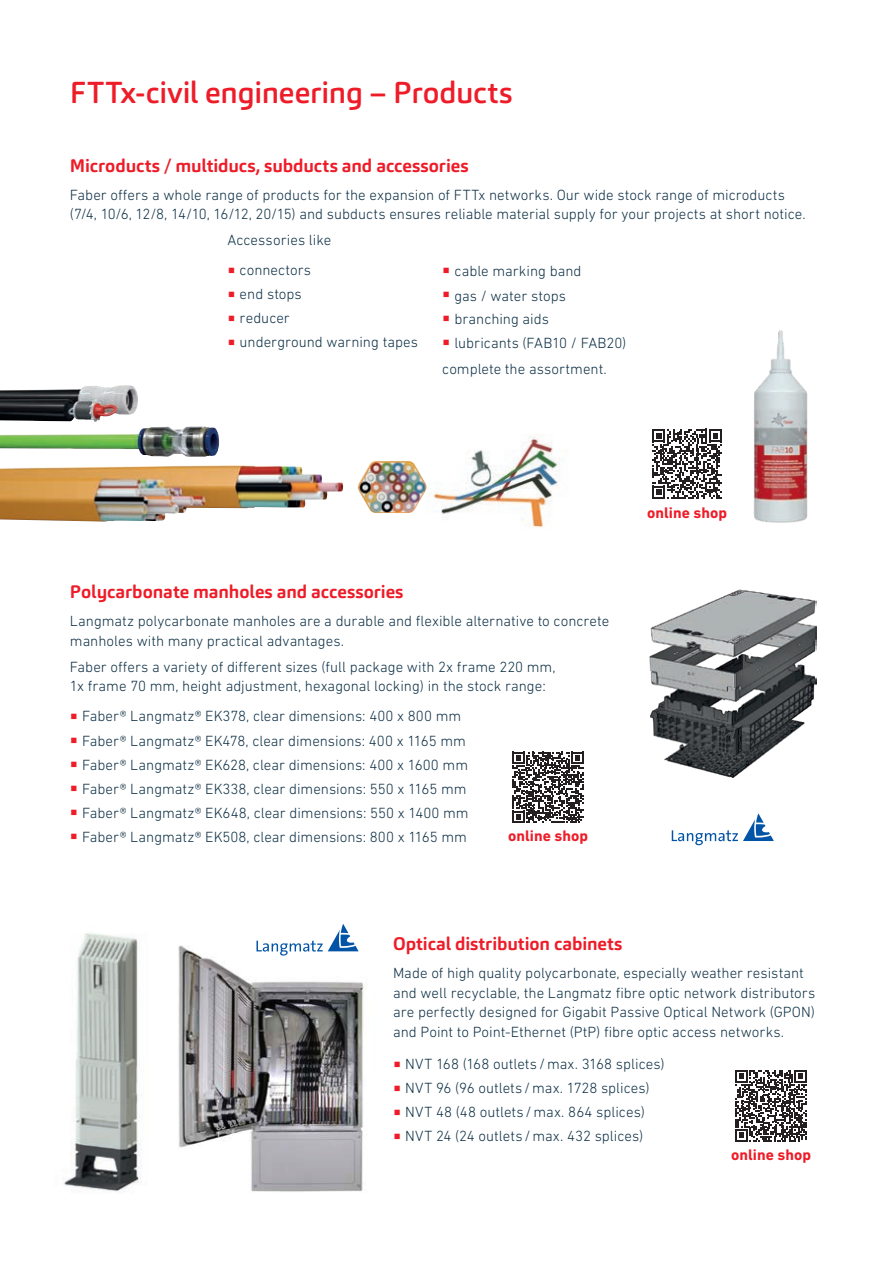
<style>
.page{position:relative;width:885px;height:1263px;background:#fff}
.page>*{position:absolute;margin:0;border:0;box-sizing:border-box;transform-origin:0 0}
.t1{font:500 30px "Carnas";letter-spacing:-.01em;color:#ee1c28}
.t2{font:700 18px "Carnas";letter-spacing:-.005em;color:#ee1c28}
.t3{font:700 15.6px "DIN Next W1 G";color:#ee1c28}
.t4{font:300 15px/19.5px "DIN Next W1 G";color:#0f3146}
.s1{color:#ee1c28}
</style>
<div class="page">
<img style="left:178px;top:943px;width:186px;height:249px">
<img style="left:426px;top:434px;width:134px;height:94px">
<svg style="left:328px;top:924px;width:30px;height:27px"></svg>
<svg style="left:256px;top:940px;width:66px;height:15px"></svg>
<svg style="left:512px;top:752px;width:71px;height:71px"></svg>
<svg style="left:735px;top:1070px;width:71px;height:71px"></svg>
<img style="left:63px;top:933px;width:79px;height:259px">
<svg style="left:652px;top:429px;width:70px;height:70px"></svg>
<svg style="left:671px;top:813px;width:102px;height:32px"></svg>
<img style="left:0;top:426px;width:219px;height:31px">
<img style="left:0;top:461px;width:426px;height:61px">
<img style="left:0;top:385px;width:138px;height:37px">
<img style="left:753px;top:330px;width:55px;height:193px">
<img style="left:649px;top:590px;width:167px;height:187px">
<h1 class="t1" style="left:70px;top:73px;width:444px">FTTx-civil engineering – Products</h1>
<p class="t2" style="left:70px;top:154px;width:400px">Microducts / multiducs, subducts and accessories</p>
<p class="t4" style="left:70px;top:185px;width:737px">Faber offers a whole range of products for the expansion of FTTx networks. Our wide stock range of microducts (7/4, 10/6, 12/8, 14/10, 16/12, 20/15) and subducts ensures reliable material supply for your projects at short notice.</p>
<p class="t4" style="left:227px;top:230px;width:105px">Accessories like</p>
<p class="t4" style="left:227px;top:260px;width:85px"><span class="s1">▪</span> connectors</p>
<p class="t4" style="left:227px;top:284px;width:76px"><span class="s1">▪</span> end stops</p>
<p class="t4" style="left:227px;top:308px;width:64px"><span class="s1">▪</span> reducer</p>
<p class="t4" style="left:227px;top:332px;width:192px"><span class="s1">▪</span> underground warning tapes</p>
<p class="t4" style="left:442px;top:261px;width:141px"><span class="s1">▪</span> cable marking band</p>
<p class="t4" style="left:442px;top:286px;width:125px"><span class="s1">▪</span> gas / water stops</p>
<p class="t4" style="left:442px;top:309px;width:108px"><span class="s1">▪</span> branching aids</p>
<p class="t4" style="left:442px;top:330px;width:185px;line-height:25.8px"><span class="s1">▪</span> lubricants (FAB10 / FAB20) complete the assortment.</p>
<p class="t2" style="left:70px;top:580px;width:335px">Polycarbonate manholes and accessories</p>
<p class="t4" style="left:70px;top:611px;width:540px">Langmatz polycarbonate manholes are a durable and flexible alternative to concrete manholes with many practical advantages.</p>
<p class="t4" style="left:70px;top:657px;width:487px">Faber offers a variety of different sizes (full package with 2x frame 220 mm,<br>1x frame 70 mm, height adjustment, hexagonal locking) in the stock range:</p>
<p class="t4" style="left:70px;top:706px;width:392px"><span class="s1">▪</span> Faber® Langmatz® EK378, clear dimensions: 400 x 800 mm</p>
<p class="t4" style="left:70px;top:730px;width:397px"><span class="s1">▪</span> Faber® Langmatz® EK478, clear dimensions: 400 x 1165 mm</p>
<p class="t4" style="left:70px;top:754px;width:399px"><span class="s1">▪</span> Faber® Langmatz® EK628, clear dimensions: 400 x 1600 mm</p>
<p class="t4" style="left:70px;top:778px;width:398px"><span class="s1">▪</span> Faber® Langmatz® EK338, clear dimensions: 550 x 1165 mm</p>
<p class="t4" style="left:70px;top:802px;width:400px"><span class="s1">▪</span> Faber® Langmatz® EK648, clear dimensions: 550 x 1400 mm</p>
<p class="t4" style="left:70px;top:826px;width:398px"><span class="s1">▪</span> Faber® Langmatz® EK508, clear dimensions: 800 x 1165 mm</p>
<p class="t3" style="left:508px;top:827px;width:81px">online shop</p>
<p class="t3" style="left:647px;top:504px;width:81px">online shop</p>
<p class="t2" style="left:393px;top:932px;width:231px">Optical distribution cabinets</p>
<p class="t4" style="left:393px;top:963px;width:423px">Made of high quality polycarbonate, especially weather resistant and well recyclable, the Langmatz fibre optic network distributors are perfectly designed for Gigabit Passive Optical Network (GPON) and Point to Point-Ethernet (PtP) fibre optic access networks.</p>
<p class="t4" style="left:393px;top:1054px;width:273px"><span class="s1">▪</span> NVT 168 (168 outlets /max. 3168 splices)</p>
<p class="t4" style="left:393px;top:1078px;width:258px"><span class="s1">▪</span> NVT 96 (96 outlets /max. 1728 splices)</p>
<p class="t4" style="left:393px;top:1102px;width:253px"><span class="s1">▪</span> NVT 48 (48 outlets /max. 864 splices)</p>
<p class="t4" style="left:393px;top:1126px;width:252px"><span class="s1">▪</span> NVT 24 (24 outlets /max. 432 splices)</p>
<p class="t3" style="left:731px;top:1146px;width:81px">online shop</p>
</div>
